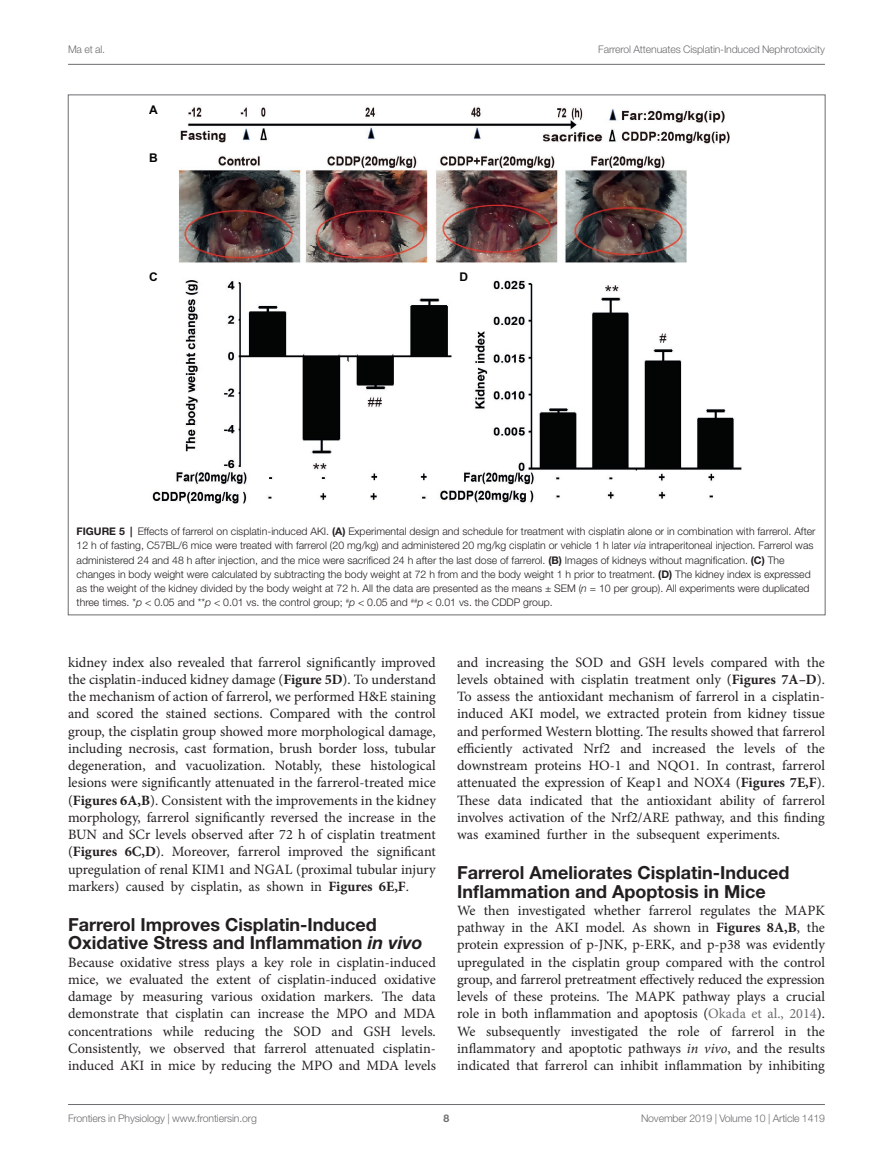
<style>
.page{position:relative;width:893px;height:1170px;background:#fff}
.page>*{position:absolute;margin:0;border:0;box-sizing:border-box;transform-origin:0 0}
.HEAD_2{font:700 18px/18.8px "Helvetica Neue LT Std";color:#231f20}
.TEXT_FLUSH{font:14.25px/17.2px "Minion Pro";color:#231f20;text-align:justify}
.t1{font:700 12px "Arial";color:#030505}
.FIG_LEG{font:300 10.5px/14.2px "Helvetica Neue LT Std";color:#231f20}
.t2{font:300 10.5px "Helvetica Neue LT Std";letter-spacing:-.015em;color:#6c6d70}
.t3{font:700 10.5px "Helvetica Neue LT Std";color:#6c6d70}
.s1{font-weight:700}
.s2{font-style:italic}
.s3{color:#6c6d70}
</style>
<div class="page">
<hr style="left:68px;top:64px;width:757px;height:1px;background:#6c6d70">
<hr style="left:68px;top:1104px;width:757px;height:1px;background:#6c6d70">
<img style="left:152px;top:107px;width:590px;height:397px">
<div style="left:456px;top:269px;width:11px;height:11px;background:#fff"></div>
<p class="t2" style="left:68px;top:42px;width:39px">Ma et al.</p>
<p class="t2" style="left:598px;top:42px;width:228px">Farrerol Attenuates Cisplatin-Induced Nephrotoxicity</p>
<p class="t1" style="left:149px;top:101px;width:10px">A</p>
<p class="t1" style="left:149px;top:150px;width:10px">B</p>
<p class="t1" style="left:149px;top:269px;width:10px">C</p>
<p class="t1" style="left:459px;top:269px;width:10px">D</p>
<p class="FIG_LEG" style="left:77px;top:524px;width:740px"><span class="s1">FIGURE 5 |</span> Effects of farrerol on cisplatin-induced AKI. <span class="s1">(A)</span> Experimental design and schedule for treatment with cisplatin alone or in combination with farrerol. After 12 h of fasting, C57BL/6 mice were treated with farrerol (20 mg/kg) and administered 20 mg/kg cisplatin or vehicle 1 h later <span class="s2">via</span> intraperitoneal injection. Farrerol was administered 24 and 48 h after injection, and the mice were sacrificed 24 h after the last dose of farrerol. <span class="s1">(B)</span> Images of kidneys without magnification. <span class="s1">(C)</span> The changes in body weight were calculated by subtracting the body weight at 72 h from and the body weight 1 h prior to treatment. <span class="s1">(D)</span> The kidney index is expressed as the weight of the kidney divided by the body weight at 72 h. All the data are presented as the means ± SEM (<span class="s2">n</span> = 10 per group). All experiments were duplicated three times. *<span class="s2">p</span> &lt; 0.05 and **<span class="s2">p</span> &lt; 0.01 vs. the control group; <sup>#</sup><span class="s2">p</span> &lt; 0.05 and <sup>##</sup><span class="s2">p</span> &lt; 0.01 vs. the CDDP group.</p>
<p class="TEXT_FLUSH" style="left:68px;top:653px;width:369px">kidney index also revealed that farrerol significantly improved the cisplatin-induced kidney damage (<span class="s1">Figure 5D</span>). To understand the mechanism of action of farrerol, we performed H&amp;E staining and scored the stained sections. Compared with the control group, the cisplatin group showed more morphological damage, including necrosis, cast formation, brush border loss, tubular degeneration, and vacuolization. Notably, these histological lesions were significantly attenuated in the farrerol-treated mice (<span class="s1">Figures 6A,B</span>). Consistent with the improvements in the kidney morphology, farrerol significantly reversed the increase in the BUN and SCr levels observed after 72 h of cisplatin treatment (<span class="s1">Figures 6C,D</span>). Moreover, farrerol improved the significant upregulation of renal KIM1 and NGAL (proximal tubular injury markers) caused by cisplatin, as shown in <span class="s1">Figures 6E,F</span>.</p>
<p class="HEAD_2" style="left:68px;top:914px;width:356px">Farrerol Improves Cisplatin-Induced<br>Oxidative Stress and Inflammation <span class="s2">in vivo</span></p>
<p class="TEXT_FLUSH" style="left:68px;top:953px;width:369px">Because oxidative stress plays a key role in cisplatin-induced mice, we evaluated the extent of cisplatin-induced oxidative damage by measuring various oxidation markers. The data demonstrate that cisplatin can increase the MPO and MDA concentrations while reducing the SOD and GSH levels.<br>Consistently, we observed that farrerol attenuated cisplatin&shy;induced AKI in mice by reducing the MPO and MDA levels</p>
<p class="TEXT_FLUSH" style="left:457px;top:653px;width:369px">and increasing the SOD and GSH levels compared with the levels obtained with cisplatin treatment only (<span class="s1">Figures 7A–D</span>).<br>To assess the antioxidant mechanism of farrerol in a cisplatin&shy;induced AKI model, we extracted protein from kidney tissue and performed Western blotting. The results showed that farrerol efficiently activated Nrf2 and increased the levels of the downstream proteins HO-1 and NQO1. In contrast, farrerol attenuated the expression of Keap1 and NOX4 (<span class="s1">Figures 7E,F</span>).<br>These data indicated that the antioxidant ability of farrerol involves activation of the Nrf2/ARE pathway, and this finding was examined further in the subsequent experiments.</p>
<p class="HEAD_2" style="left:457px;top:862px;width:334px">Farrerol Ameliorates Cisplatin-Induced<br>Inflammation and Apoptosis in Mice</p>
<p class="TEXT_FLUSH" style="left:457px;top:901px;width:369px">We then investigated whether farrerol regulates the MAPK pathway in the AKI model. As shown in <span class="s1">Figures 8A,B</span>, the protein expression of p-JNK, p-ERK, and p-p38 was evidently upregulated in the cisplatin group compared with the control group, and farrerol pretreatment effectively reduced the expression levels of these proteins. The MAPK pathway plays a crucial role in both inflammation and apoptosis (<span class="s3">Okada et al., 2014</span>).<br>We subsequently investigated the role of farrerol in the inflammatory and apoptotic pathways <span class="s2">in vivo</span>, and the results indicated that farrerol can inhibit inflammation by inhibiting</p>
<p class="t2" style="left:68px;top:1111px;width:190px">Frontiers in Physiology | www.frontiersin.org</p>
<p class="t3" style="left:444px;top:1111px;width:7px">8</p>
<p class="t2" style="left:641px;top:1111px;width:185px">November 2019 | Volume 10 | Article 1419</p>
</div>
